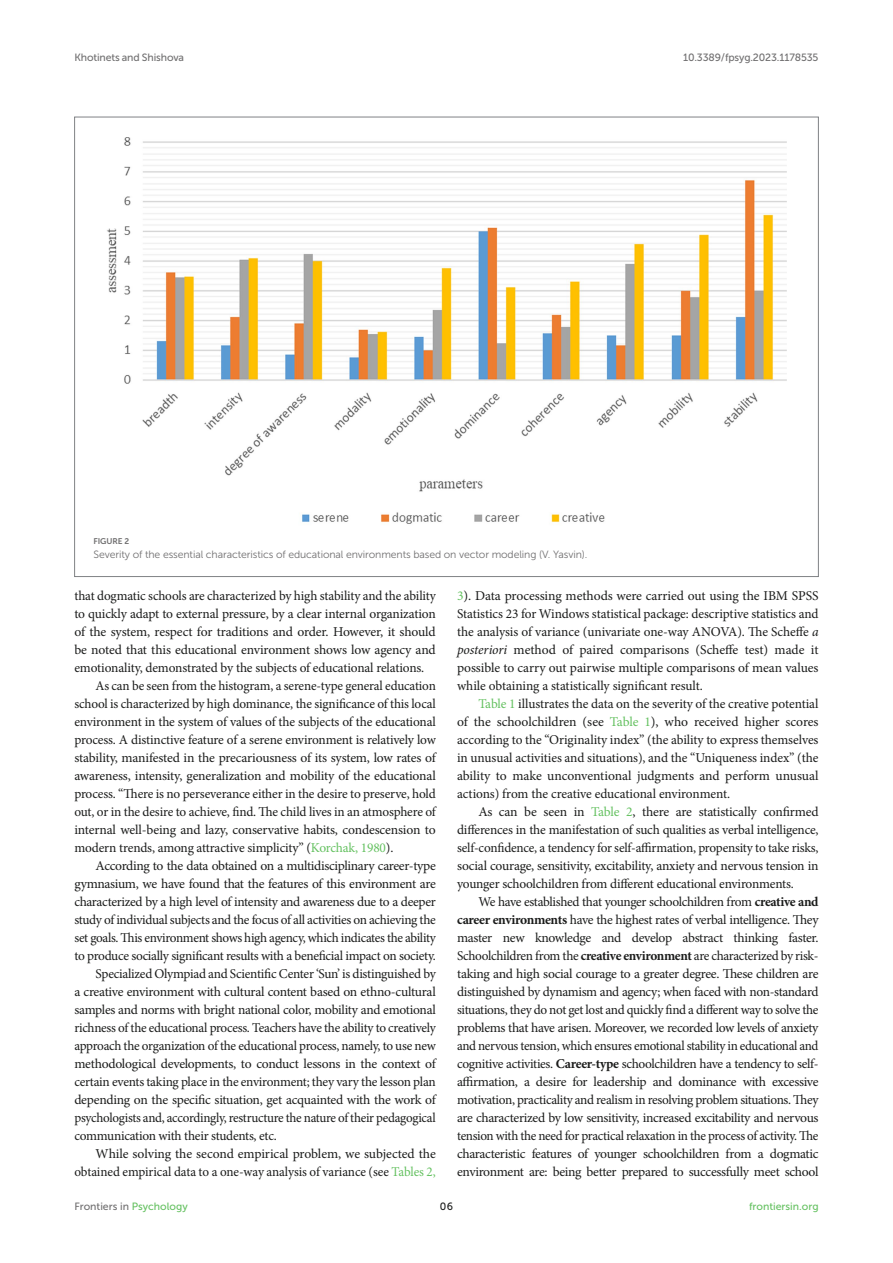
<style>
.page{position:relative;width:893px;height:1263px;background:#fff}
.page>*{position:absolute;margin:0;border:0;box-sizing:border-box;transform-origin:0 0}
.TEXT{font:13.5px/18px "Minion Pro";letter-spacing:-.015em;color:#1b1c1b;text-align:justify}
.TEXT_FLUSH{font:13.5px/18px "Minion Pro";letter-spacing:-.015em;color:#1b1c1b;text-align:justify}
.FIG_LEG{font:10.5px "Museo Sans 300";letter-spacing:-.01em;color:#706f70}
.t1{font:10.5px "Museo Sans 500";letter-spacing:-.015em;color:#706f70}
.t2{font:10.5px "Museo Sans 500";color:#65c161}
.t3{font:10.5px "Museo Sans 500";color:#1b1c1b}
.FIG_HD{font:8.25px "Museo Sans 700";letter-spacing:-.01em;color:#706f70}
.s1{color:#65c161}
.s2{font-style:italic}
.s3{font-weight:700}
</style>
<div class="page">
<img style="left:107px;top:137px;width:680px;height:387px">
<p class="t1" style="left:74px;top:51px;width:111px">Khotinets and Shishova</p>
<p class="t1" style="left:683px;top:51px;width:137px">10.3389/fpsyg.2023.1178535</p>
<p class="FIG_HD" style="left:94px;top:537px;width:37px">FIGURE 2</p>
<p class="FIG_LEG" style="left:94px;top:548px;width:495px">Severity of the essential characteristics of educational environments based on vector modeling (V. Yasvin).</p>
<p class="TEXT_FLUSH" style="left:74px;top:587px;width:363px">that dogmatic schools are characterized by high stability and the ability to quickly adapt to external pressure, by a clear internal organization of the system, respect for traditions and order. However, it should be noted that this educational environment shows low agency and emotionality, demonstrated by the subjects of educational relations.</p>
<p class="TEXT" style="left:74px;top:677px;width:363px;text-indent:21px">As can be seen from the histogram, a serene-type general education school is characterized by high dominance, the significance of this local environment in the system of values of the subjects of the educational process. A distinctive feature of a serene environment is relatively low stability, manifested in the precariousness of its system, low rates of awareness, intensity, generalization and mobility of the educational process. “There is no perseverance either in the desire to preserve, hold out, or in the desire to achieve, find. The child lives in an atmosphere of internal well-being and lazy, conservative habits, condescension to modern trends, among attractive simplicity” (<span class="s1">Korchak, 1980</span>).</p>
<p class="TEXT" style="left:74px;top:857px;width:363px;text-indent:21px">According to the data obtained on a multidisciplinary career-type gymnasium, we have found that the features of this environment are characterized by a high level of intensity and awareness due to a deeper study of individual subjects and the focus of all activities on achieving the set goals. This environment shows high agency, which indicates the ability to produce socially significant results with a beneficial impact on society.</p>
<p class="TEXT" style="left:74px;top:965px;width:363px;text-indent:21px">Specialized Olympiad and Scientific Center ‘Sun’ is distinguished by a creative environment with cultural content based on ethno-cultural samples and norms with bright national color, mobility and emotional richness of the educational process. Teachers have the ability to creatively approach the organization of the educational process, namely, to use new methodological developments, to conduct lessons in the context of certain events taking place in the environment; they vary the lesson plan depending on the specific situation, get acquainted with the work of psychologists and, accordingly, restructure the nature of their pedagogical communication with their students, etc.</p>
<p class="TEXT" style="left:74px;top:1145px;width:363px;text-align:right">While solving the second empirical problem, we subjected the obtained empirical data to a one-way analysis of variance (see <span class="s1">Tables 2,</span></p>
<p class="TEXT" style="left:457px;top:587px;width:363px"><span class="s1">3</span>). Data processing methods were carried out using the IBM SPSS Statistics 23 for Windows statistical package: descriptive statistics and the analysis of variance (univariate one-way ANOVA). The Scheffe <span class="s2">a posteriori</span> method of paired comparisons (Scheffe test) made it possible to carry out pairwise multiple comparisons of mean values while obtaining a statistically significant result.</p>
<p class="TEXT" style="left:457px;top:695px;width:363px;text-indent:21px"><span class="s1">Table 1</span> illustrates the data on the severity of the creative potential of the schoolchildren (see <span class="s1">Table 1</span>), who received higher scores according to the “Originality index” (the ability to express themselves in unusual activities and situations), and the “Uniqueness index” (the ability to make unconventional judgments and perform unusual actions) from the creative educational environment.</p>
<p class="TEXT" style="left:457px;top:803px;width:363px;text-indent:21px">As can be seen in <span class="s1">Table 2</span>, there are statistically confirmed differences in the manifestation of such qualities as verbal intelligence, self-confidence, a tendency for self-affirmation, propensity to take risks, social courage, sensitivity, excitability, anxiety and nervous tension in younger schoolchildren from different educational environments.</p>
<p class="TEXT" style="left:457px;top:893px;width:363px;text-indent:21px">We have established that younger schoolchildren from <span class="s3">creative and career environments</span> have the highest rates of verbal intelligence. They master new knowledge and develop abstract thinking faster.<br>Schoolchildren from the <span class="s3">creative environment</span> are characterized by risk&shy;taking and high social courage to a greater degree. These children are distinguished by dynamism and agency; when faced with non-standard situations, they do not get lost and quickly find a different way to solve the problems that have arisen. Moreover, we recorded low levels of anxiety and nervous tension, which ensures emotional stability in educational and cognitive activities. <span class="s3">Career-type</span> schoolchildren have a tendency to self&shy;affirmation, a desire for leadership and dominance with excessive motivation, practicality and realism in resolving problem situations. They are characterized by low sensitivity, increased excitability and nervous tension with the need for practical relaxation in the process of activity. The characteristic features of younger schoolchildren from a dogmatic environment are: being better prepared to successfully meet school</p>
<p class="t1" style="left:74px;top:1200px;width:115px">Frontiers in <span class="s1">Psychology</span></p>
<p class="t3" style="left:440px;top:1200px;width:15px">06</p>
<p class="t2" style="left:749px;top:1200px;width:71px">frontiersin.org</p>
</div>
